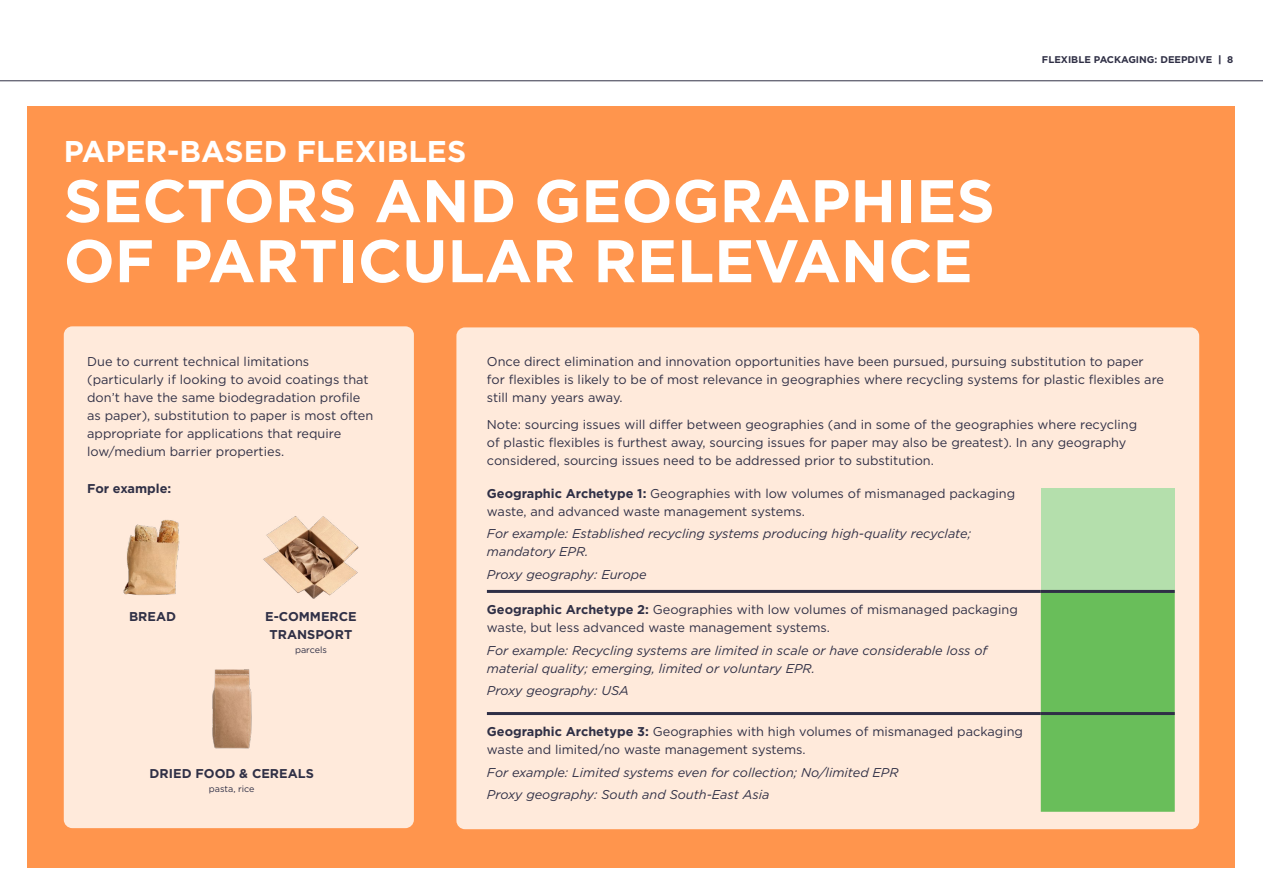
<style>
.page{position:relative;width:1263px;height:893px;background:#fff}
.page>*{position:absolute;margin:0;border:0;box-sizing:border-box;transform-origin:0 0}
.t1{font:700 60px/60px "Gotham";color:#fff}
.t2{font:700 30px "Gotham";color:#fff}
.t3{font:12.75px/18px "Gotham";color:#303046}
.t4{font:italic 12.75px/18px "Gotham";color:#303046}
.t5{font:700 12.75px/18px "Gotham";color:#303046;text-align:center}
.t6{font:700 9.75px "Gotham";color:#303046}
.t7{font:9px "Gotham";color:#303046}
.s1{font-weight:900}
.s2{font-weight:700}
</style>
<div class="page">
<hr style="left:0;top:80px;width:1263px;height:1px;background:#303046">
<div style="left:28px;top:106px;width:1207px;height:761px;background:#ff954d"></div>
<div style="left:64px;top:326px;width:350px;height:502px;background:#ffeadb;border-radius:9px"></div>
<div style="left:456px;top:327px;width:743px;height:502px;background:#ffeadb;border-radius:9px"></div>
<div style="left:1041px;top:488px;width:134px;height:103px;background:#b4dfac"></div>
<div style="left:1041px;top:593px;width:134px;height:219px;background:#69be5a"></div>
<hr style="left:487px;top:590px;width:554px;height:3px;background:#2f2f46">
<hr style="left:1041px;top:590px;width:134px;height:3px;background:#2f2f46">
<hr style="left:487px;top:712px;width:554px;height:3px;background:#2f2f46">
<hr style="left:1041px;top:712px;width:134px;height:3px;background:#2f2f46">
<img style="left:123px;top:520px;width:57px;height:75px">
<img style="left:263px;top:516px;width:96px;height:83px">
<img style="left:212px;top:669px;width:40px;height:80px">
<h2 class="t2" style="left:64px;top:132px;width:404px">PAPER-BASED FLEXIBLES</h2>
<h1 class="t1" style="left:64px;top:171px;width:932px">SECTORS AND GEOGRAPHIES<br>OF PARTICULAR RELEVANCE</h1>
<p class="t6" style="left:1042px;top:53px;width:193px">FLEXIBLE PACKAGING: DEEPDIVE <span class="s1">|</span> 8</p>
<p class="t3" style="left:87px;top:353px;width:288px">Due to current technical limitations (particularly if looking to avoid coatings that don’t have the same biodegradation profile as paper), substitution to paper is most often appropriate for applications that require low/medium barrier properties.</p>
<p class="t5" style="left:87px;top:479px;width:86px">For example:</p>
<p class="t5" style="left:129px;top:607px;width:49px">BREAD</p>
<p class="t5" style="left:265px;top:607px;width:93px">E-COMMERCE<br>TRANSPORT</p>
<p class="t7" style="left:295px;top:644px;width:33px">parcels</p>
<p class="t5" style="left:150px;top:764px;width:166px">DRIED FOOD &amp; CEREALS</p>
<p class="t7" style="left:209px;top:783px;width:47px">pasta, rice</p>
<p class="t3" style="left:487px;top:353px;width:679px">Once direct elimination and innovation opportunities have been pursued, pursuing substitution to paper for flexibles is likely to be of most relevance in geographies where recycling systems for plastic flexibles are still many years away.</p>
<p class="t3" style="left:487px;top:415px;width:652px">Note: sourcing issues will differ between geographies (and in some of the geographies where recycling of plastic flexibles is furthest away, sourcing issues for paper may also be greatest). In any geography considered, sourcing issues need to be addressed prior to substitution.</p>
<p class="t3" style="left:487px;top:484px;width:530px"><span class="s2">Geographic Archetype 1:</span> Geographies with low volumes of mismanaged packaging waste, and advanced waste management systems.</p>
<p class="t4" style="left:487px;top:525px;width:486px">For example: Established recycling systems producing high-quality recyclate; mandatory EPR.</p>
<p class="t4" style="left:487px;top:565px;width:161px">Proxy geography: Europe</p>
<p class="t3" style="left:487px;top:601px;width:532px"><span class="s2">Geographic Archetype 2:</span> Geographies with low volumes of mismanaged packaging waste, but less advanced waste management systems.</p>
<p class="t4" style="left:487px;top:641px;width:502px">For example: Recycling systems are limited in scale or have considerable loss of material quality; emerging, limited or voluntary EPR.</p>
<p class="t4" style="left:487px;top:681px;width:143px">Proxy geography: USA</p>
<p class="t3" style="left:487px;top:723px;width:538px"><span class="s2">Geographic Archetype 3:</span> Geographies with high volumes of mismanaged packaging waste and limited/no waste management systems.</p>
<p class="t4" style="left:487px;top:761px;width:413px;line-height:22.2px">For example: Limited systems even for collection; No/limited EPR<br>Proxy geography: South and South-East Asia</p>
</div>
